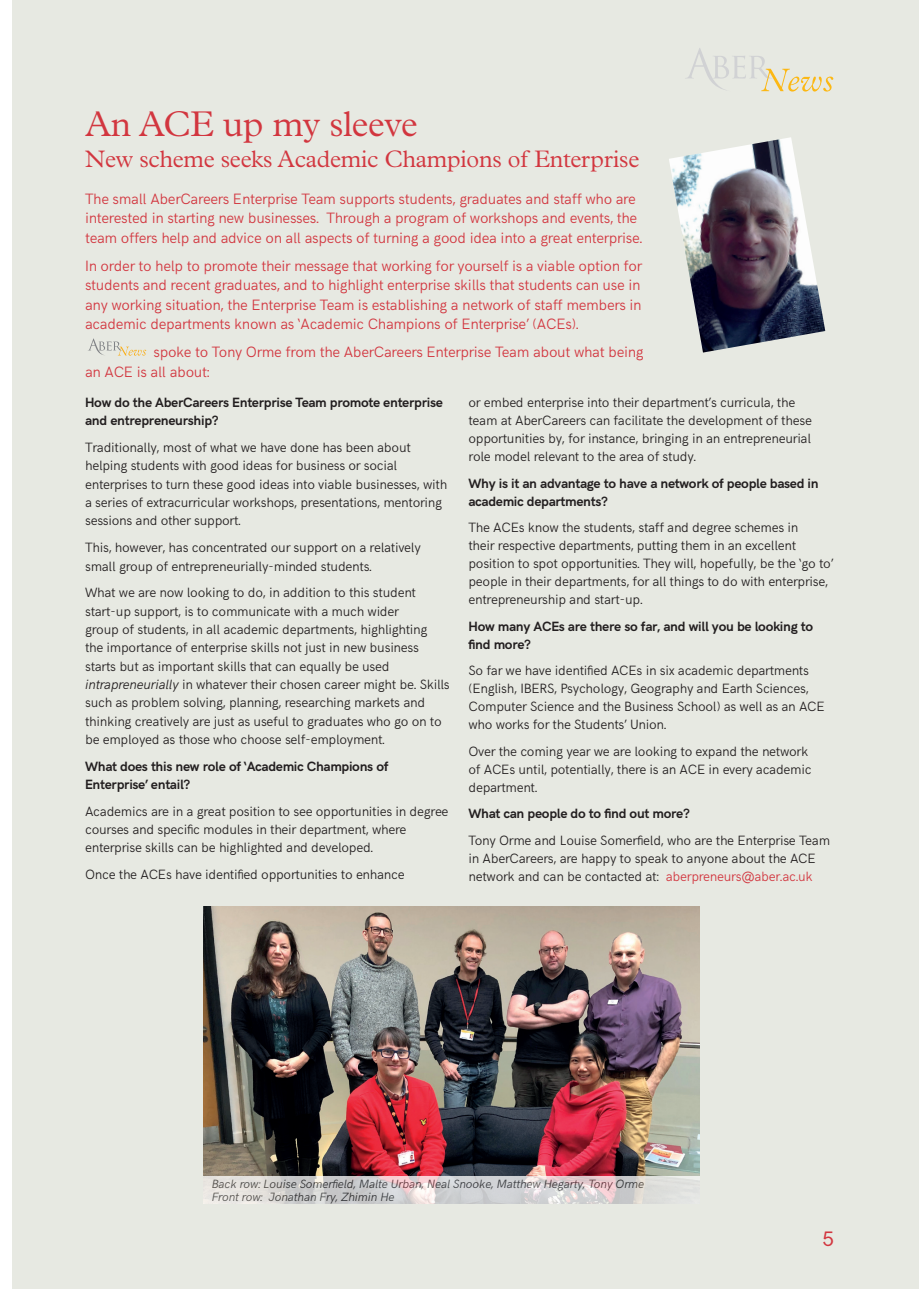
<style>
.page{position:relative;width:919px;height:1289px;background:#fff}
.page>*{position:absolute;margin:0;border:0;box-sizing:border-box;transform-origin:0 0}
.t1{font:300 36px "Plantin Std";letter-spacing:-.01em;color:#d2363f}
.t2{font:300 24px "Plantin Std";letter-spacing:-.01em;color:#d2363f}
.t3{font:21px "HK Grotesk";color:#d2363f}
.t4{font:300 15px/19.5px "HK Grotesk";letter-spacing:-.02em;color:#d2363f}
.t5{font:300 13.5px/18.3px "HK Grotesk";letter-spacing:-.02em;color:#231f20}
.t6{font:700 13.5px/18.3px "HK Grotesk";letter-spacing:-.02em;color:#231f20}
.t7{font:italic 300 12px/13.5px "HK Grotesk";letter-spacing:-.02em;color:#3e3e3f}
.s1{font-style:italic}
.s2{color:#d2363f}
</style>
<div class="page">
<div style="left:13px;top:0;width:905px;height:1288px;background:#e7e9e2"></div>
<svg style="left:88px;top:338px;width:58px;height:17px"></svg>
<img style="left:669px;top:137px;width:156px;height:215px">
<img style="left:203px;top:906px;width:496px;height:270px">
<svg style="left:203px;top:1176px;width:496px;height:27px"></svg>
<svg style="left:685px;top:48px;width:148px;height:44px"></svg>
<h1 class="t1" style="left:85px;top:103px;width:334px">An ACE up my sleeve</h1>
<h2 class="t2" style="left:85px;top:145px;width:556px">New scheme seeks Academic Champions of Enterprise</h2>
<p class="t4" style="left:85px;top:187px;width:558px">The small AberCareers Enterprise Team supports students, graduates and staff who are interested in starting new businesses. Through a program of workshops and events, the team offers help and advice on all aspects of turning a good idea into a great enterprise.</p>
<p class="t4" style="left:85px;top:254px;width:558px;text-align:justify">In order to help to promote their message that working for yourself is a viable option for students and recent graduates, and to highlight enterprise skills that students can use in any working situation, the Enterprise Team is establishing a network of staff members in academic departments known as ‘Academic Champions of Enterprise’ (ACEs).</p>
<p class="t4" style="left:85px;top:341px;width:560px;text-indent:68px">spoke to Tony Orme from the AberCareers Enterprise Team about what being an ACE is all about:</p>
<p class="t6" style="left:85px;top:392px;width:359px">How do the AberCareers Enterprise Team promote enterprise and entrepreneurship?</p>
<p class="t5" style="left:85px;top:437px;width:363px">Traditionally, most of what we have done has been about helping students with good ideas for business or social enterprises to turn these good ideas into viable businesses, with a series of extracurricular workshops, presentations, mentoring sessions and other support.</p>
<p class="t5" style="left:85px;top:537px;width:337px">This, however, has concentrated our support on a relatively small group of entrepreneurially-minded students.</p>
<p class="t5" style="left:85px;top:582px;width:366px">What we are now looking to do, in addition to this student start-up support, is to communicate with a much wider<br>group of students, in all academic departments, highlighting<br>the importance of enterprise skills not just in new business starts but as important skills that can equally be used <span class="s1">intrapreneurially</span> in whatever their chosen career might be. Skills such as problem solving, planning, researching markets and thinking creatively are just as useful to graduates who go on to be employed as those who choose self-employment.</p>
<p class="t6" style="left:85px;top:755px;width:305px">What does this new role of ‘Academic Champions of<br>Enterprise’ entail?</p>
<p class="t5" style="left:85px;top:800px;width:365px">Academics are in a great position to see opportunities in degree courses and specific modules in their department, where enterprise skills can be highlighted and developed.</p>
<p class="t5" style="left:85px;top:864px;width:321px">Once the ACEs have identified opportunities to enhance</p>
<p class="t5" style="left:468px;top:392px;width:345px">or embed enterprise into their department’s curricula, the team at AberCareers can facilitate the development of these opportunities by, for instance, bringing in an entrepreneurial role model relevant to the area of study.</p>
<p class="t6" style="left:468px;top:473px;width:352px">Why is it an advantage to have a network of people based in academic departments?</p>
<p class="t5" style="left:468px;top:517px;width:366px">The ACEs know the students, staff and degree schemes in<br>their respective departments, putting them in an excellent position to spot opportunities. They will, hopefully, be the ‘go to’ people in their departments, for all things to do with enterprise, entrepreneurship and start-up.</p>
<p class="t6" style="left:468px;top:616px;width:346px">How many ACEs are there so far, and will you be looking to find more?</p>
<p class="t5" style="left:468px;top:660px;width:358px">So far we have identified ACEs in six academic departments (English, IBERS, Psychology, Geography and Earth Sciences, Computer Science and the Business School) as well as an ACE who works for the Students’ Union.</p>
<p class="t5" style="left:468px;top:741px;width:344px">Over the coming year we are looking to expand the network of ACEs until, potentially, there is an ACE in every academic department.</p>
<p class="t6" style="left:468px;top:803px;width:223px">What can people do to find out more?</p>
<p class="t5" style="left:468px;top:830px;width:363px">Tony Orme and Louise Somerfield, who are the Enterprise Team in AberCareers, are happy to speak to anyone about the ACE network and can be contacted at: <span class="s2">aberpreneurs@aber.ac.uk</span></p>
<p class="t7" style="left:212px;top:1175px;width:434px">Back row: Louise Somerfield, Malte Urban, Neal Snooke, Matthew Hegarty, Tony Orme<br>Front row: Jonathan Fry, Zhimin He</p>
<h3 class="t3" style="left:822px;top:1223px;width:13px">5</h3>
</div>
